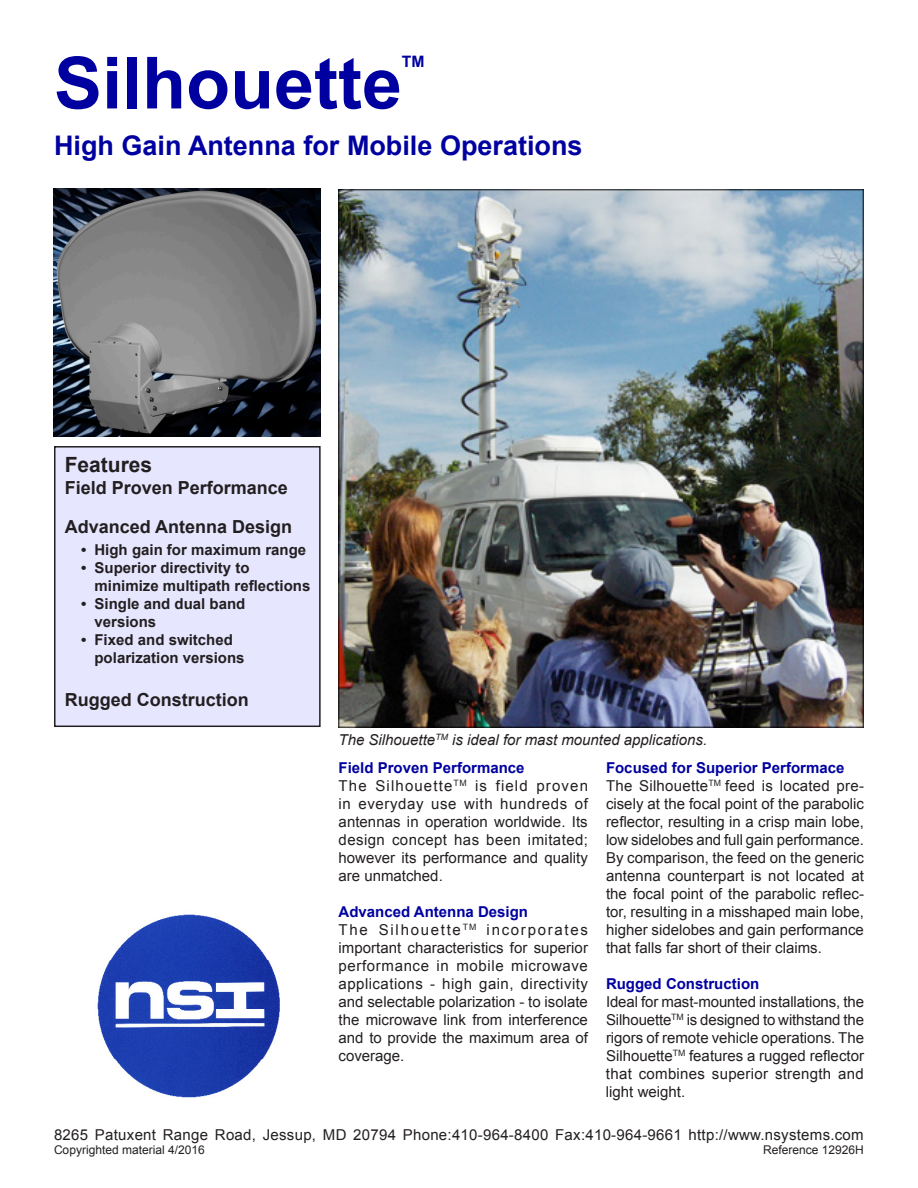
<style>
.page{position:relative;width:918px;height:1188px;background:#fff}
.page>*{position:absolute;margin:0;border:0;box-sizing:border-box;transform-origin:0 0}
.t1{font:700 72px "Arial";color:#0000a0}
.t2{font:700 27px "Arial";color:#0000a0}
.t3{font:700 21px "Arial";color:#231f20}
.t4{font:700 18px/39.6px "Arial";color:#231f20}
.t5{font:700 15.75px "Arial";color:#0000a0}
.t6{font:15px/18px "Arial";color:#231f20}
.t7{font:15px/18px "Arial";letter-spacing:.03em;color:#231f20}
.t8{font:700 15px/18px "Arial";color:#231f20}
.t9{font:15px "Arial";letter-spacing:.02em;color:#231f20}
.t10{font:italic 15px "Arial";color:#231f20}
.t11{font:700 15px "Arial";color:#0000a0}
.t12{font:12px "Arial";color:#231f20}
.s1{font-weight:700;color:#0000a0}
</style>
<div class="page">
<img style="left:95px;top:914px;width:185px;height:184px">
<img style="left:339px;top:189px;width:525px;height:538px">
<img style="left:54px;top:189px;width:267px;height:247px">
<div style="left:55px;top:447px;width:265px;height:279px;background:#e6e6ff"></div>
<div style="left:54px;top:446px;width:267px;height:281px;border:2px solid #231f20"></div>
<p class="t5" style="left:402px;top:51px;width:24px">TM</p>
<h1 class="t1" style="left:54px;top:35px;width:350px">Silhouette</h1>
<h2 class="t2" style="left:54px;top:128px;width:530px">High Gain Antenna for Mobile Operations</h2>
<h3 class="t3" style="left:65px;top:451px;width:89px">Features</h3>
<p class="t4" style="left:65px;top:468px;width:229px">Field Proven Performance<br>Advanced Antenna Design</p>
<p class="t8" style="left:81px;top:541px;width:227px">• High gain for maximum range</p>
<p class="t8" style="left:94px;top:559px;width:217px;text-indent:-14px">• Superior directivity to minimize multipath reflections</p>
<p class="t8" style="left:94px;top:595px;width:152px;text-indent:-14px">• Single and dual band versions</p>
<p class="t8" style="left:94px;top:631px;width:152px;text-indent:-14px">• Fixed and switched polarization versions</p>
<p class="t4" style="left:65px;top:681px;width:185px">Rugged Construction</p>
<p class="t10" style="left:339px;top:730px;width:370px">The Silhouette<sup>TM</sup> is ideal for mast mounted applications.</p>
<p class="t7" style="left:339px;top:759px;width:251px"><span class="s1">Field Proven Performance<br></span>The Silhouette<sup>TM</sup> is field proven in everyday use with hundreds of antennas in operation worldwide. Its design concept has been imitated; however its performance and quality are unmatched.</p>
<p class="t6" style="left:339px;top:903px;width:251px"><span class="s1">Advanced Antenna Design<br></span>The Silhouette<sup>TM</sup> incorporates important characteristics for superior performance in mobile microwave applications - high gain, directivity and selectable polarization - to isolate the microwave link from interference and to provide the maximum area of coverage.</p>
<p class="t6" style="left:606px;top:759px;width:260px"><span class="s1">Focused for Superior Performace </span>The Silhouette<sup>TM</sup> feed is located pre&shy;cisely at the focal point of the parabolic reflector, resulting in a crisp main lobe, low sidelobes and full gain performance.<br>By comparison, the feed on the generic antenna counterpart is not located at the focal point of the parabolic reflec&shy;tor, resulting in a misshaped main lobe, higher sidelobes and gain performance that falls far short of their claims.</p>
<p class="t11" style="left:606px;top:974px;width:155px">Rugged Construction</p>
<p class="t6" style="left:606px;top:993px;width:260px;text-align:justify">Ideal for mast-mounted installations, the Silhouette<sup>TM</sup> is designed to withstand the rigors of remote vehicle operations. The Silhouette<sup>TM</sup> features a rugged reflector that combines superior strength and light weight.</p>
<p class="t9" style="left:54px;top:1124px;width:811px">8265 Patuxent Range Road, Jessup, MD 20794 Phone:410-964-8400 Fax:410-964-9661 http://www.nsystems.com</p>
<p class="t12" style="left:54px;top:1142px;width:152px">Copyrighted material 4/2016</p>
<p class="t12" style="left:763px;top:1142px;width:102px">Reference 12926H</p>
</div>
